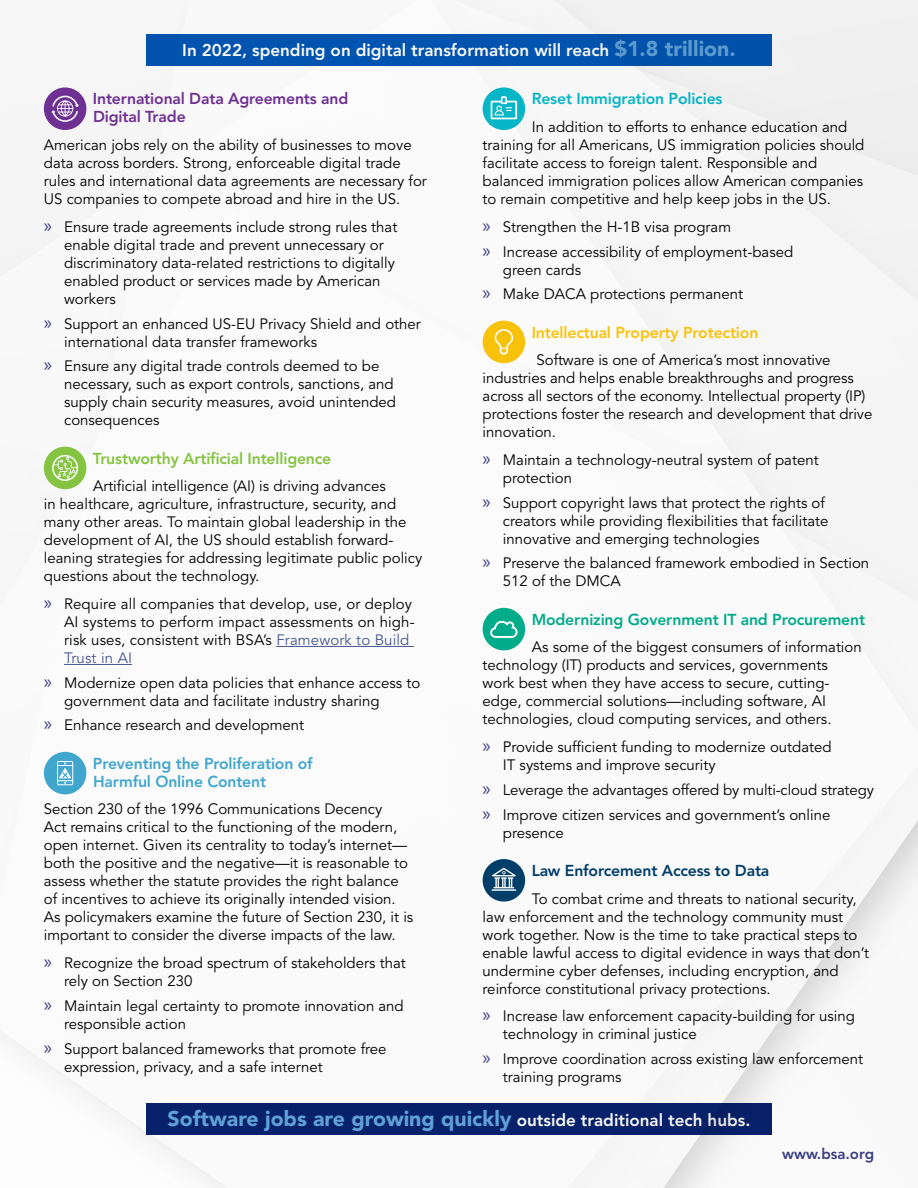
<style>
.page{position:relative;width:918px;height:1188px;background:#fff}
.page>*{position:absolute;margin:0;border:0;box-sizing:border-box;transform-origin:0 0}
.t1{font:900 21.3px "Avenir LT Std";color:#62a4dc}
.t2{font:800 16.95px "Avenir LT Std";color:#fff}
.t3{font:800 15.75px/18px "Avenir LT Std";letter-spacing:-.01em;color:#40a6cf}
.t4{font:800 15.75px/18px "Avenir LT Std";letter-spacing:-.01em;color:#6e3091}
.t5{font:800 15.75px "Avenir LT Std";letter-spacing:-.01em;color:#00ab8a}
.t6{font:800 15.75px "Avenir LT Std";letter-spacing:-.01em;color:#85c440}
.t7{font:800 15.75px "Avenir LT Std";letter-spacing:-.01em;color:#fac20a}
.t8{font:800 15.75px "Avenir LT Std";letter-spacing:-.01em;color:#003d69}
.t9{font:800 15.75px "Avenir LT Std";letter-spacing:-.01em;color:#05b5c7}
.t10{font:15px/18px "Avenir LT Std";color:#000}
.t11{font:800 15px "Avenir LT Std";color:#393d81}
.s1{font-weight:900;font-size:21.3px;color:#62a4dc}
.s2{font-family:"Myriad Pro";font-size:19.5px;color:#393d81}
.s3{color:#465792}
.s4{font-weight:800;font-size:16.95px;color:#fff}
</style>
<div class="page">
<img style="left:0;top:0;width:918px;height:1188px">
<div style="left:146px;top:34px;width:626px;height:31px;background:#0056b4"></div>
<div style="left:146px;top:1104px;width:626px;height:31px;background:#08226e"></div>
<hr style="left:276px;top:646px;width:138px;height:1px;background:#465792">
<hr style="left:64px;top:664px;width:68px;height:1px;background:#465792">
<div style="left:44px;top:87px;width:42px;height:43px;background:#6e3092;border-radius:50%"></div>
<svg style="left:52px;top:96px;width:27px;height:26px"></svg>
<div style="left:44px;top:447px;width:42px;height:42px;background:#84c441;border-radius:50%"></div>
<svg style="left:52px;top:455px;width:26px;height:26px"></svg>
<div style="left:44px;top:752px;width:42px;height:42px;background:#40a6ce;border-radius:50%"></div>
<svg style="left:57px;top:761px;width:16px;height:24px"></svg>
<div style="left:483px;top:87px;width:42px;height:43px;background:#06b6c6;border-radius:50%"></div>
<svg style="left:491px;top:96px;width:26px;height:23px"></svg>
<div style="left:483px;top:321px;width:42px;height:42px;background:#f9c20a;border-radius:50%"></div>
<svg style="left:495px;top:329px;width:18px;height:26px"></svg>
<div style="left:483px;top:608px;width:42px;height:42px;background:#00ac89;border-radius:50%"></div>
<svg style="left:490px;top:621px;width:28px;height:17px"></svg>
<div style="left:483px;top:859px;width:42px;height:43px;background:#003e6a;border-radius:50%"></div>
<svg style="left:492px;top:868px;width:24px;height:20px"></svg>
<hr style="left:492px;top:889px;width:24px;height:2px;background:#fff">
<p class="t2" style="left:182px;top:40px;width:555px">In 2022, spending on digital transformation will reach <span class="s1">$1.8 trillion.</span></p>
<p class="t4" style="left:93px;top:90px;width:257px">International Data Agreements and<br>Digital Trade</p>
<p class="t10" style="left:44px;top:136px;width:385px">American jobs rely on the ability of businesses to move data across borders. Strong, enforceable digital trade rules and international data agreements are necessary for US companies to compete abroad and hire in the US.</p>
<p class="t10" style="left:64px;top:218px;width:335px;text-indent:-20px"><span class="s2">»</span> Ensure trade agreements include strong rules that enable digital trade and prevent unnecessary or discriminatory data-related restrictions to digitally enabled product or services made by American workers</p>
<p class="t10" style="left:64px;top:315px;width:358px;text-indent:-20px"><span class="s2">»</span> Support an enhanced US-EU Privacy Shield and other international data transfer frameworks</p>
<p class="t10" style="left:64px;top:358px;width:333px;text-indent:-20px"><span class="s2">»</span> Ensure any digital trade controls deemed to be necessary, such as export controls, sanctions, and supply chain security measures, avoid unintended consequences</p>
<p class="t6" style="left:93px;top:449px;width:240px">Trustworthy Artificial Intelligence</p>
<p class="t10" style="left:44px;top:477px;width:380px;text-indent:49px">Artificial intelligence (AI) is driving advances<br>in healthcare, agriculture, infrastructure, security, and many other areas. To maintain global leadership in the development of AI, the US should establish forward&shy;leaning strategies for addressing legitimate public policy questions about the technology.</p>
<p class="t10" style="left:64px;top:595px;width:352px;text-indent:-20px"><span class="s2">»</span> Require all companies that develop, use, or deploy AI systems to perform impact assessments on high&shy;risk uses, consistent with BSA’s <span class="s3">Framework to Build Trust in AI</span></p>
<p class="t10" style="left:64px;top:674px;width:358px;text-indent:-20px"><span class="s2">»</span> Modernize open data policies that enhance access to government data and facilitate industry sharing</p>
<p class="t10" style="left:44px;top:717px;width:262px"><span class="s2">»</span> Enhance research and development</p>
<p class="t3" style="left:93px;top:754px;width:221px">Preventing the Proliferation of<br>Harmful Online Content</p>
<p class="t10" style="left:44px;top:801px;width:371px">Section 230 of the 1996 Communications Decency<br>Act remains critical to the functioning of the modern, open internet. Given its centrality to today’s internet— both the positive and the negative—it is reasonable to assess whether the statute provides the right balance of incentives to achieve its originally intended vision.<br>As policymakers examine the future of Section 230, it is important to consider the diverse impacts of the law.</p>
<p class="t10" style="left:64px;top:954px;width:343px;text-indent:-20px"><span class="s2">»</span> Recognize the broad spectrum of stakeholders that rely on Section 230</p>
<p class="t10" style="left:64px;top:997px;width:341px;text-indent:-20px"><span class="s2">»</span> Maintain legal certainty to promote innovation and responsible action</p>
<p class="t10" style="left:64px;top:1040px;width:324px;text-indent:-20px"><span class="s2">»</span> Support balanced frameworks that promote free expression, privacy, and a safe internet</p>
<p class="t9" style="left:532px;top:90px;width:192px">Reset Immigration Policies</p>
<p class="t10" style="left:483px;top:118px;width:383px;text-indent:49px">In addition to efforts to enhance education and training for all Americans, US immigration policies should facilitate access to foreign talent. Responsible and balanced immigration polices allow American companies to remain competitive and help keep jobs in the US.</p>
<p class="t10" style="left:483px;top:215px;width:312px;line-height:24.8px"><span class="s2">»</span> Strengthen the H-1B visa program<br><span class="s2">»</span> Increase accessibility of employment-based</p>
<p class="t10" style="left:483px;top:257px;width:262px;line-height:24.8px;text-indent:20px">green cards<br><span class="s2">»</span> Make DACA protections permanent</p>
<p class="t7" style="left:532px;top:323px;width:228px">Intellectual Property Protection</p>
<p class="t10" style="left:483px;top:351px;width:391px;text-indent:54px">Software is one of America’s most innovative industries and helps enable breakthroughs and progress across all sectors of the economy. Intellectual property (IP) protections foster the research and development that drive innovation.</p>
<p class="t10" style="left:503px;top:451px;width:317px;text-indent:-20px"><span class="s2">»</span> Maintain a technology-neutral system of patent protection</p>
<p class="t10" style="left:503px;top:494px;width:327px;text-indent:-20px"><span class="s2">»</span> Support copyright laws that protect the rights of creators while providing flexibilities that facilitate innovative and emerging technologies</p>
<p class="t10" style="left:503px;top:555px;width:368px;text-indent:-20px"><span class="s2">»</span> Preserve the balanced framework embodied in Section<br>512 of the DMCA</p>
<p class="t5" style="left:532px;top:610px;width:335px">Modernizing Government IT and Procurement</p>
<p class="t10" style="left:483px;top:639px;width:381px;text-indent:49px">As some of the biggest consumers of information technology (IT) products and services, governments work best when they have access to secure, cutting&shy;edge, commercial solutions—including software, AI technologies, cloud computing services, and others.</p>
<p class="t10" style="left:503px;top:738px;width:330px;text-indent:-20px"><span class="s2">»</span> Provide sufficient funding to modernize outdated<br>IT systems and improve security</p>
<p class="t10" style="left:483px;top:778px;width:393px;line-height:24.8px"><span class="s2">»</span> Leverage the advantages offered by multi-cloud strategy <span class="s2">»</span> Improve citizen services and government’s online</p>
<p class="t10" style="left:503px;top:824px;width:62px">presence</p>
<p class="t8" style="left:532px;top:861px;width:239px">Law Enforcement Access to Data</p>
<p class="t10" style="left:483px;top:890px;width:388px;text-indent:49px">To combat crime and threats to national security, law enforcement and the technology community must work together. Now is the time to take practical steps to enable lawful access to digital evidence in ways that don’t undermine cyber defenses, including encryption, and reinforce constitutional privacy protections.</p>
<p class="t10" style="left:503px;top:1008px;width:354px;text-indent:-20px"><span class="s2">»</span> Increase law enforcement capacity-building for using technology in criminal justice</p>
<p class="t10" style="left:503px;top:1050px;width:362px;text-indent:-20px"><span class="s2">»</span> Improve coordination across existing law enforcement training programs</p>
<h1 class="t1" style="left:168px;top:1106px;width:584px">Software jobs are growing quickly <span class="s4">outside traditional tech hubs.</span></h1>
<p class="t11" style="left:782px;top:1145px;width:93px">www.bsa.org</p>
</div>
